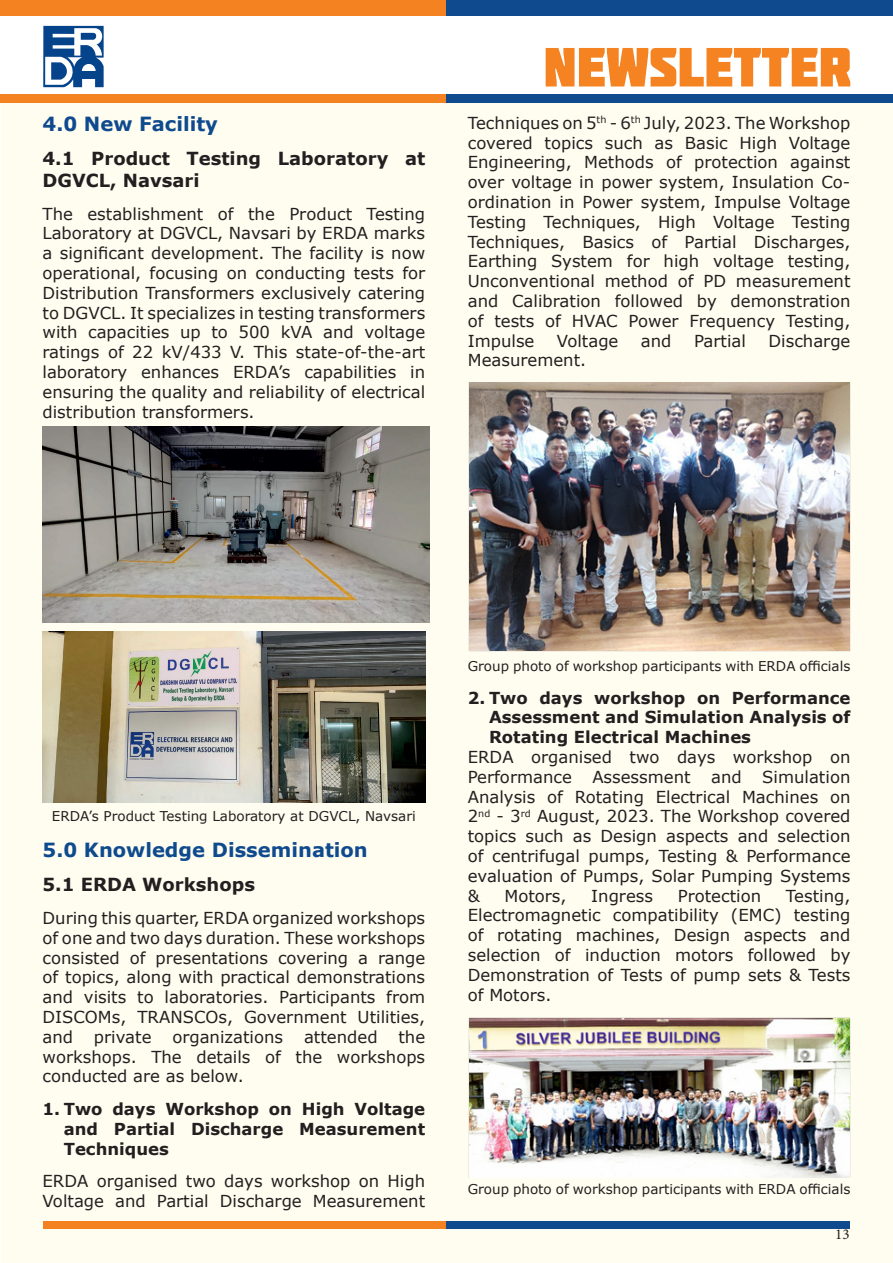
<style>
.page{position:relative;width:893px;height:1263px;background:#fff}
.page>*{position:absolute;margin:0;border:0;box-sizing:border-box;transform-origin:0 0}
.t1{font:700 19.5px "Verdana";color:#0e4a8d}
.t2{font:700 18px/21.6px "Verdana";color:#231f20}
.t3{font:16.5px/19.8px "Verdana";color:#231f20;text-align:justify}
.t4{font:700 16.5px/19.8px "Verdana";color:#231f20;text-align:justify}
.t5{font:15px "Minion Pro";color:#231f20}
.t6{font:13.5px "Verdana";color:#231f20}
</style>
<div class="page">
<div style="left:1px;top:103px;width:891px;height:1160px;background:#fffdf0"></div>
<div style="left:43px;top:1221px;width:403px;height:7px;background:#f58220"></div>
<div style="left:446px;top:1221px;width:404px;height:7px;background:#0e4a8d"></div>
<div style="left:0;top:0;width:446px;height:16px;background:#f58220"></div>
<div style="left:446px;top:0;width:447px;height:16px;background:#0e4a8d"></div>
<svg style="left:43px;top:26px;width:61px;height:61px"></svg>
<svg style="left:546px;top:48px;width:304px;height:38px"></svg>
<div style="left:0;top:94px;width:446px;height:9px;background:#f58220"></div>
<div style="left:446px;top:94px;width:447px;height:9px;background:#0e4a8d"></div>
<img style="left:469px;top:382px;width:381px;height:269px">
<img style="left:469px;top:1018px;width:381px;height:159px">
<img style="left:43px;top:426px;width:386px;height:197px">
<img style="left:43px;top:631px;width:382px;height:172px">
<p class="t1" style="left:43px;top:110px;width:177px">4.0 New Facility</p>
<p class="t2" style="left:43px;top:148px;width:384px">4.1 Product Testing Laboratory at<br>DGVCL, Navsari</p>
<p class="t3" style="left:43px;top:203px;width:384px">The establishment of the Product Testing Laboratory at DGVCL, Navsari by ERDA marks a significant development. The facility is now operational, focusing on conducting tests for Distribution Transformers exclusively catering to DGVCL. It specializes in testing transformers with capacities up to 500 kVA and voltage ratings of 22 kV/433 V. This state-of-the-art laboratory enhances ERDA’s capabilities in ensuring the quality and reliability of electrical distribution transformers.</p>
<p class="t3" style="left:468px;top:113px;width:384px">Techniques on 5<sup>th</sup> - 6<sup>th</sup> July, 2023. The Workshop covered topics such as Basic High Voltage Engineering, Methods of protection against over voltage in power system, Insulation Co&shy;ordination in Power system, Impulse Voltage Testing Techniques, High Voltage Testing Techniques, Basics of Partial Discharges, Earthing System for high voltage testing, Unconventional method of PD measurement and Calibration followed by demonstration of tests of HVAC Power Frequency Testing, Impulse</p>
<p class="t3" style="left:557px;top:330px;width:63px">Voltage</p>
<p class="t3" style="left:641px;top:330px;width:32px">and</p>
<p class="t3" style="left:694px;top:330px;width:53px">Partial</p>
<p class="t3" style="left:768px;top:330px;width:83px">Discharge</p>
<p class="t3" style="left:468px;top:350px;width:120px">Measurement.</p>
<p class="t6" style="left:52px;top:807px;width:365px">ERDA’s Product Testing Laboratory at DGVCL, Navsari</p>
<p class="t1" style="left:43px;top:836px;width:327px">5.0 Knowledge Dissemination</p>
<p class="t2" style="left:43px;top:874px;width:214px">5.1 ERDA Workshops</p>
<p class="t3" style="left:43px;top:908px;width:384px">During this quarter, ERDA organized workshops of one and two days duration. These workshops consisted of presentations covering a range of topics, along with practical demonstrations and visits to laboratories. Participants from DISCOMs, TRANSCOs, Government Utilities, and</p>
<p class="t3" style="left:43px;top:1027px;width:384px;text-indent:356px">the workshops. The details of the workshops conducted are as below.</p>
<p class="t4" style="left:64px;top:1099px;width:363px;text-indent:-21px">1. Two days Workshop on High Voltage and Partial Discharge Measurement Techniques</p>
<p class="t3" style="left:43px;top:1171px;width:384px">ERDA organised two days workshop on High<br>Voltage and Partial Discharge Measurement</p>
<p class="t3" style="left:94px;top:1027px;width:59px">private</p>
<p class="t3" style="left:172px;top:1027px;width:112px">organizations</p>
<p class="t3" style="left:304px;top:1027px;width:75px">attended</p>
<p class="t6" style="left:468px;top:657px;width:384px">Group photo of workshop participants with ERDA officials</p>
<p class="t4" style="left:489px;top:687px;width:363px;text-indent:-21px">2. Two days workshop on Performance Assessment and Simulation Analysis of Rotating Electrical Machines</p>
<p class="t3" style="left:468px;top:747px;width:384px">ERDA organised two days workshop on Performance Assessment and Simulation Analysis of Rotating Electrical Machines on 2<sup>nd</sup> - 3<sup>rd</sup> August, 2023. The Workshop covered topics such as Design aspects and selection of centrifugal pumps, Testing &amp; Performance evaluation of Pumps, Solar Pumping Systems &amp;</p>
<p class="t3" style="left:468px;top:885px;width:384px;text-indent:318px">Testing, Electromagnetic compatibility (EMC) testing of rotating machines, Design aspects and selection of induction motors followed by Demonstration of Tests of pump sets &amp; Tests of Motors.</p>
<p class="t3" style="left:504px;top:885px;width:64px">Motors,</p>
<p class="t3" style="left:591px;top:885px;width:63px">Ingress</p>
<p class="t3" style="left:678px;top:885px;width:85px">Protection</p>
<p class="t6" style="left:468px;top:1179px;width:384px">Group photo of workshop participants with ERDA officials</p>
<p class="t5" style="left:835px;top:1224px;width:16px">13</p>
</div>
